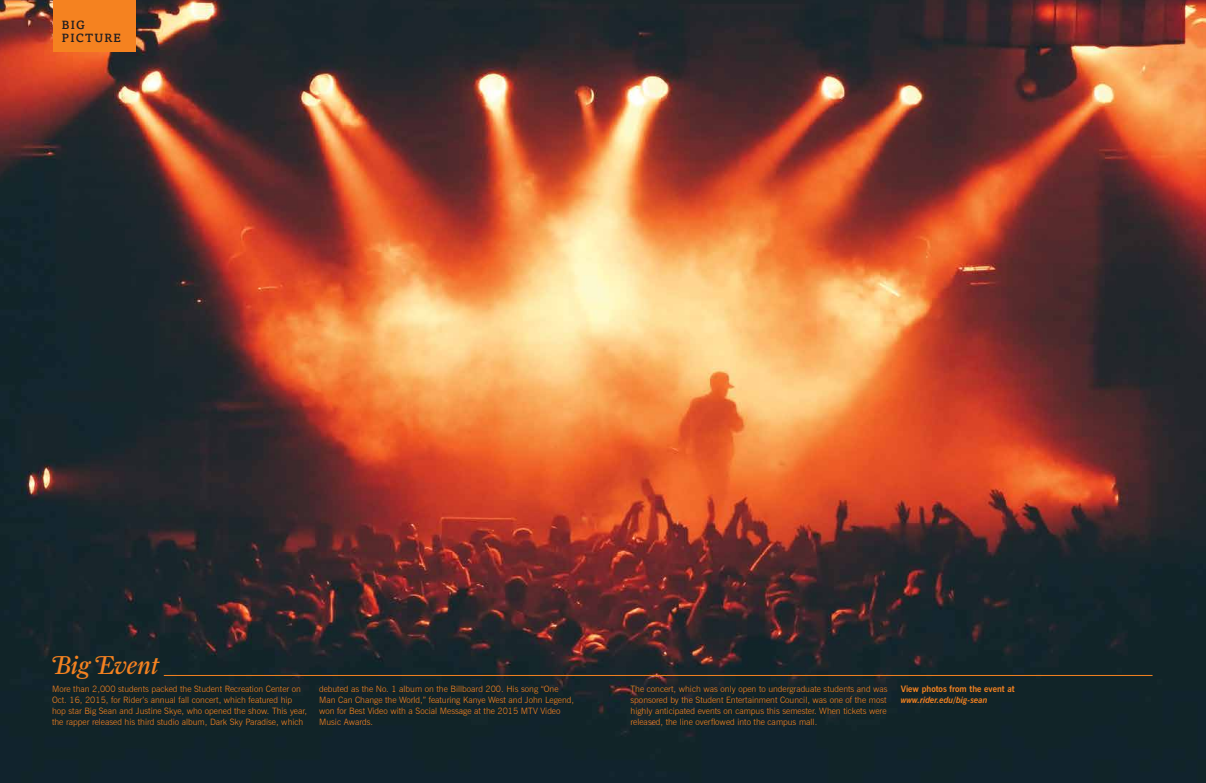
<style>
.page{position:relative;width:1206px;height:783px;background:#fff}
.page>*{position:absolute;margin:0;border:0;box-sizing:border-box;transform-origin:0 0}
.t1{font:26px "Farnham Display Reg Ital Swash Alt";letter-spacing:-.005em;color:#f58220}
.t2{font:500 12px/13px "Amasis MT Std";letter-spacing:.1em;color:#231f20}
.t3{font:300 8.8px/11px "News Gothic BT";color:#f58220}
.t4{font:700 8.8px "News Gothic BT";color:#f58220}
.t5{font:italic 700 8.8px "News Gothic BT";color:#f58220}
</style>
<div class="page">
<img style="left:0;top:0;width:1206px;height:783px">
<hr style="left:164px;top:675px;width:989px;height:1px;background:#f58220">
<div style="left:53px;top:0;width:82px;height:51px;background:#f58220"></div>
<h2 class="t2" style="left:62px;top:19px;width:61px">BIG<br>PICTURE</h2>
<h1 class="t1" style="left:53px;top:650px;width:107px">Big Event</h1>
<p class="t3" style="left:52px;top:683px;width:257px">More than 2,000 students packed the Student Recreation Center on Oct. 16, 2015, for Rider’s annual fall concert, which featured hip hop star Big Sean and Justine Skye, who opened the show. This year, the rapper released his third studio album, Dark Sky Paradise, which</p>
<p class="t3" style="left:319px;top:683px;width:257px">debuted as the No. 1 album on the Billboard 200. His song “One Man Can Change the World,” featuring Kanye West and John Legend, won for Best Video with a Social Message at the 2015 MTV Video Music Awards.</p>
<p class="t3" style="left:631px;top:683px;width:259px">The concert, which was only open to undergraduate students and was sponsored by the Student Entertainment Council, was one of the most highly anticipated events on campus this semester. When tickets were released, the line overflowed into the campus mall.</p>
<p class="t4" style="left:901px;top:683px;width:115px">View photos from the event at</p>
<p class="t5" style="left:901px;top:694px;width:88px">www.rider.edu/big-sean</p>
</div>
